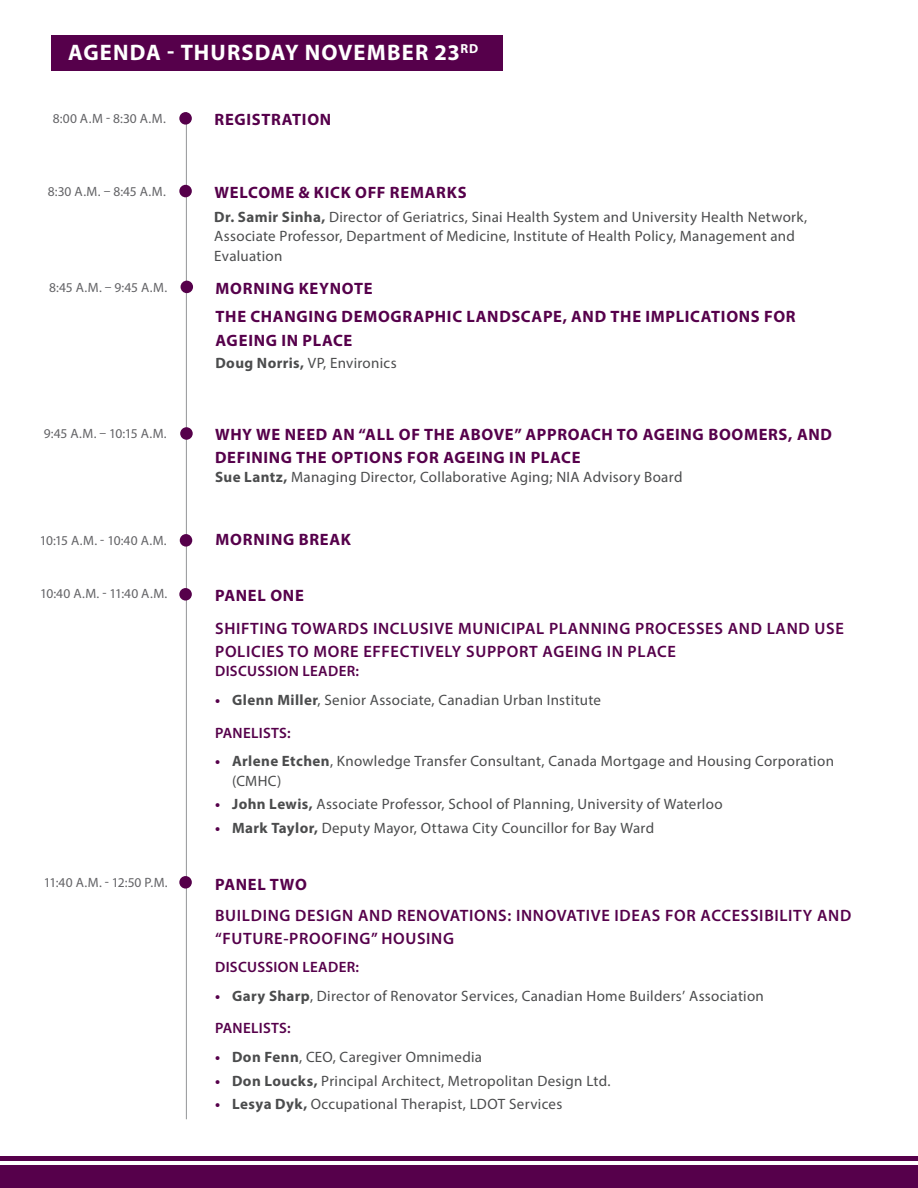
<style>
.page{position:relative;width:918px;height:1188px;background:#fff}
.page>*{position:absolute;margin:0;border:0;box-sizing:border-box;transform-origin:0 0}
.t1{font:700 22.5px "Myriad Pro";letter-spacing:.05em;color:#fff}
.Copy_10pt{font:600 16.5px/22.5px "Myriad Pro";letter-spacing:.04em;color:#56004b}
.Copy_10pt-2{font:700 16.5px/22.5px "Myriad Pro";letter-spacing:.04em;color:#56004b}
.Body_Text{font:700 16.5px/24.2px "Myriad Pro";letter-spacing:.045em;color:#56004b}
.Subtitle_1_-_10pts{font:700 16.5px "Myriad Pro";letter-spacing:.045em;color:#56004b}
.Body_Text-2{font:15px/19.5px "Myriad Pro";letter-spacing:.02em;color:#4b4c4d}
.Copy_10pt-3{font:600 15px "Myriad Pro";letter-spacing:.02em;color:#56004b}
.Subtitle_2_-_9pts{font:13.5px "Myriad Pro";letter-spacing:-.015em;color:#636366}
.s1{font-weight:700}
.s2{font-weight:700;color:#56004b}
</style>
<div class="page">
<hr style="left:186px;top:112px;width:1px;height:1007px;background:#939598">
<div style="left:179px;top:112px;width:13px;height:13px;background:#56004b;border-radius:50%"></div>
<div style="left:179px;top:185px;width:13px;height:12px;background:#56004b;border-radius:50%"></div>
<div style="left:180px;top:427px;width:13px;height:13px;background:#56004b;border-radius:50%"></div>
<div style="left:180px;top:534px;width:12px;height:13px;background:#56004b;border-radius:50%"></div>
<div style="left:179px;top:876px;width:13px;height:13px;background:#56004b;border-radius:50%"></div>
<div style="left:181px;top:281px;width:12px;height:12px;background:#56004b;border-radius:50%"></div>
<div style="left:179px;top:588px;width:13px;height:13px;background:#56004b;border-radius:50%"></div>
<div style="left:51px;top:35px;width:452px;height:36px;background:#56004b"></div>
<div style="left:0;top:1166px;width:918px;height:22px;background:#56004b"></div>
<div style="left:0;top:1156px;width:918px;height:5px;background:#56004b"></div>
<p class="t1" style="left:68px;top:38px;width:411px">AGENDA - THURSDAY NOVEMBER 23<sup>RD</sup></p>
<p class="Subtitle_2_-_9pts" style="left:53px;top:110px;width:115px">8:00 A.M - 8:30 A.M.</p>
<p class="Subtitle_1_-_10pts" style="left:214px;top:109px;width:118px">REGISTRATION</p>
<p class="Subtitle_2_-_9pts" style="left:48px;top:183px;width:120px">8:30 A.M. – 8:45 A.M.</p>
<p class="Subtitle_1_-_10pts" style="left:214px;top:182px;width:254px">WELCOME &amp; KICK OFF REMARKS</p>
<p class="Body_Text-2" style="left:214px;top:207px;width:595px"><span class="s1">Dr. Samir Sinha,</span> Director of Geriatrics, Sinai Health System and University Health Network,<br>Associate Professor, Department of Medicine, Institute of Health Policy, Management and<br>Evaluation</p>
<p class="Subtitle_2_-_9pts" style="left:49px;top:279px;width:119px">8:45 A.M. – 9:45 A.M.</p>
<p class="Subtitle_1_-_10pts" style="left:216px;top:277px;width:159px">MORNING KEYNOTE</p>
<p class="Body_Text" style="left:216px;top:304px;width:582px">THE CHANGING DEMOGRAPHIC LANDSCAPE, AND THE IMPLICATIONS FOR<br>AGEING IN PLACE</p>
<p class="Body_Text-2" style="left:215px;top:353px;width:183px"><span class="s1">Doug Norris,</span> VP, Environics</p>
<p class="Subtitle_2_-_9pts" style="left:44px;top:425px;width:124px">9:45 A.M. – 10:15 A.M.</p>
<p class="Copy_10pt-2" style="left:215px;top:423px;width:619px">WHY WE NEED AN “ALL OF THE ABOVE” APPROACH TO AGEING BOOMERS, AND<br>DEFINING THE OPTIONS FOR AGEING IN PLACE</p>
<p class="Body_Text-2" style="left:215px;top:467px;width:469px"><span class="s1">Sue Lantz,</span> Managing Director, Collaborative Aging; NIA Advisory Board</p>
<p class="Subtitle_2_-_9pts" style="left:40px;top:532px;width:129px">10:15 A.M. - 10:40 A.M.</p>
<p class="Subtitle_1_-_10pts" style="left:216px;top:529px;width:137px">MORNING BREAK</p>
<p class="Subtitle_2_-_9pts" style="left:40px;top:585px;width:129px">10:40 A.M. - 11:40 A.M.</p>
<p class="Copy_10pt-2" style="left:215px;top:583px;width:90px">PANEL ONE</p>
<p class="Copy_10pt" style="left:215px;top:617px;width:630px">SHIFTING TOWARDS INCLUSIVE MUNICIPAL PLANNING PROCESSES AND LAND USE<br>POLICIES TO MORE EFFECTIVELY SUPPORT AGEING IN PLACE</p>
<p class="Copy_10pt-3" style="left:215px;top:662px;width:145px">DISCUSSION LEADER:</p>
<p class="Body_Text-2" style="left:215px;top:690px;width:387px"><span class="s2">•</span> <span class="s1">Glenn Miller</span>, Senior Associate, Canadian Urban Institute</p>
<p class="Copy_10pt-3" style="left:215px;top:723px;width:77px">PANELISTS:</p>
<p class="Body_Text-2" style="left:232px;top:751px;width:603px;text-indent:-17px"><span class="s2">•</span> <span class="s1">Arlene Etchen</span>, Knowledge Transfer Consultant, Canada Mortgage and Housing Corporation (CMHC)</p>
<p class="Body_Text-2" style="left:215px;top:794px;width:509px"><span class="s2">•</span> <span class="s1">John Lewis,</span> Associate Professor, School of Planning, University of Waterloo</p>
<p class="Body_Text-2" style="left:215px;top:818px;width:441px"><span class="s2">•</span> <span class="s1">Mark Taylor,</span> Deputy Mayor, Ottawa City Councillor for Bay Ward</p>
<p class="Subtitle_2_-_9pts" style="left:44px;top:874px;width:125px">11:40 A.M. - 12:50 P.M.</p>
<p class="Copy_10pt-2" style="left:215px;top:872px;width:93px">PANEL TWO</p>
<p class="Copy_10pt" style="left:215px;top:904px;width:638px">BUILDING DESIGN AND RENOVATIONS: INNOVATIVE IDEAS FOR ACCESSIBILITY AND “FUTURE-PROOFING” HOUSING</p>
<p class="Copy_10pt-3" style="left:215px;top:957px;width:145px">DISCUSSION LEADER:</p>
<p class="Body_Text-2" style="left:215px;top:986px;width:550px"><span class="s2">•</span> <span class="s1">Gary Sharp</span>, Director of Renovator Services, Canadian Home Builders’ Association</p>
<p class="Copy_10pt-3" style="left:215px;top:1019px;width:77px">PANELISTS:</p>
<p class="Body_Text-2" style="left:215px;top:1047px;width:268px"><span class="s2">•</span> <span class="s1">Don Fenn</span>, CEO, Caregiver Omnimedia</p>
<p class="Body_Text-2" style="left:215px;top:1071px;width:397px"><span class="s2">•</span> <span class="s1">Don Loucks,</span> Principal Architect, Metropolitan Design Ltd.</p>
<p class="Body_Text-2" style="left:215px;top:1094px;width:349px"><span class="s2">•</span> <span class="s1">Lesya Dyk,</span> Occupational Therapist, LDOT Services</p>
</div>
